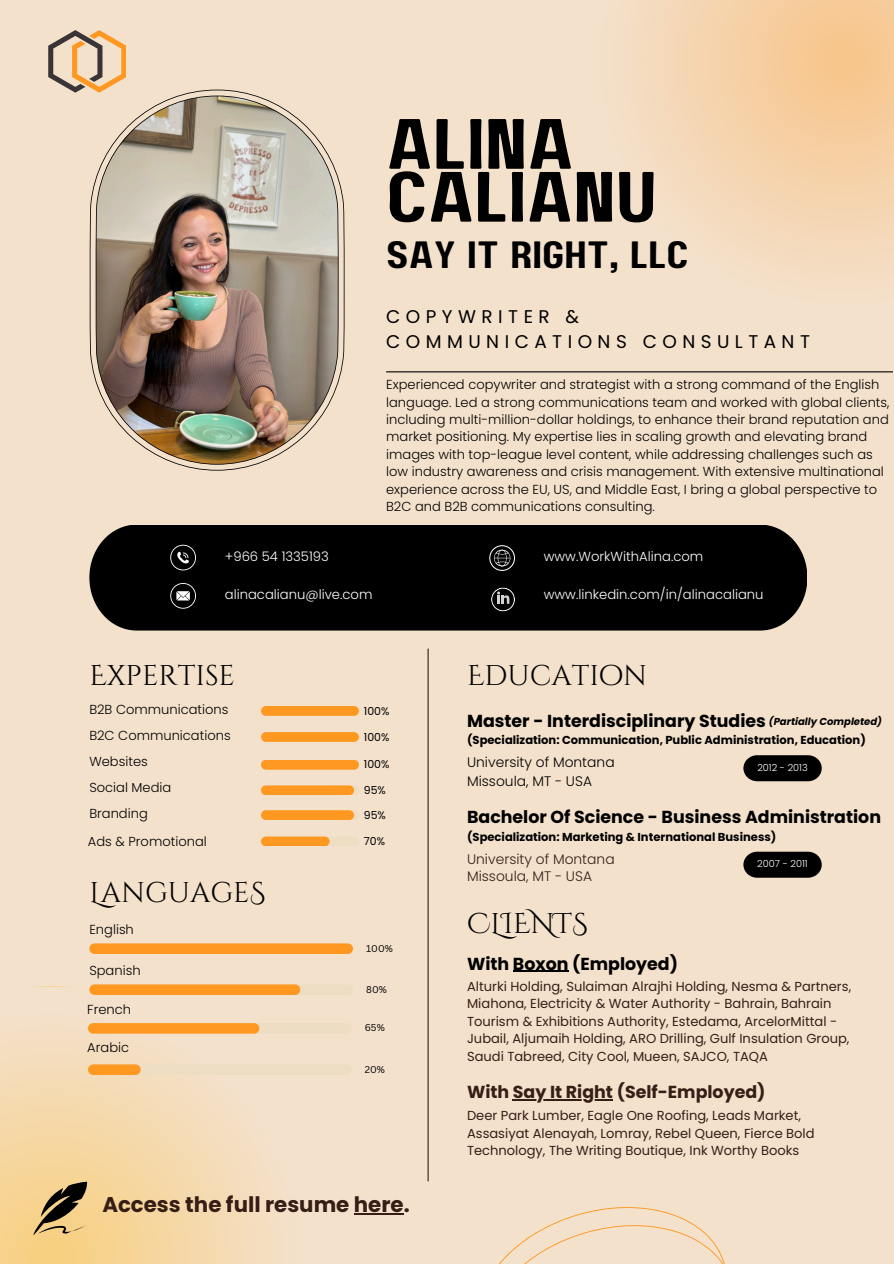
<style>
.page{position:relative;width:894px;height:1264px;background:#fff}
.page>*{position:absolute;margin:0;border:0;box-sizing:border-box;transform-origin:0 0}
.t1{font:70.95px/52.8px "Paalalabas Display Wide BETA";color:#000}
.t2{font:37.95px "Paalalabas Display Wide BETA";color:#000}
.t3{font:28.5px "Cinzel Decorative";color:#000}
.t4{font:700 21.3px "Poppins";color:#361e16}
.t5{font:18.45px/24.8px "Poppins";letter-spacing:.3em;color:#000}
.t6{font:700 17.4px "Poppins";color:#000}
.t7{font:700 17.4px "Poppins";color:#361e16}
.t8{font:300 13.8px "Poppins";color:#000}
.t9{font:300 13.8px "Poppins";color:#361e16}
.t10{font:300 13.2px "Poppins";color:#fff}
.t11{font:300 13.05px/17.4px "Poppins";color:#000}
.t12{font:13.05px/17.4px "Poppins";color:#361e16}
.t13{font:700 11.55px "Poppins";color:#000}
.t14{font:10.95px "Poppins";color:#000}
.t15{font:italic 700 10.05px "Poppins";color:#000}
.t16{font:300 9.75px "Poppins";color:#fff}
.t17{font:9.6px "Canva Sans";color:#000}
</style>
<div class="page">
<div style="left:0;top:0;width:893px;height:1263px;background:#f4e1cc"></div>
<svg style="left:633px;top:0;width:260px;height:272px"></svg>
<svg style="left:0;top:986px;width:298px;height:277px"></svg>
<img style="left:89px;top:90px;width:256px;height:380px">
<hr style="left:386px;top:371px;width:506px;height:1px;background:#000">
<div style="left:89px;top:525px;width:718px;height:105px;background:#000"></div>
<svg style="left:170px;top:544px;width:26px;height:26px"></svg>
<svg style="left:170px;top:583px;width:26px;height:25px"></svg>
<svg style="left:489px;top:545px;width:26px;height:26px"></svg>
<div style="left:261px;top:706px;width:98px;height:9px;background:#fe9820;border-radius:5px"></div>
<div style="left:89px;top:943px;width:264px;height:11px;background:#fe9820;border-radius:5px"></div>
<div style="left:89px;top:984px;width:264px;height:10px;background:#edddc3;border-radius:5px"></div>
<div style="left:89px;top:984px;width:211px;height:10px;background:#fe9820;border-radius:5px"></div>
<div style="left:261px;top:732px;width:98px;height:10px;background:#fe9820;border-radius:5px"></div>
<div style="left:261px;top:760px;width:98px;height:9px;background:#fe9820;border-radius:5px"></div>
<div style="left:261px;top:785px;width:98px;height:10px;background:#edddc3;border-radius:5px"></div>
<div style="left:261px;top:785px;width:93px;height:10px;background:#fe9820;border-radius:5px"></div>
<div style="left:261px;top:810px;width:98px;height:10px;background:#edddc3;border-radius:5px"></div>
<div style="left:261px;top:810px;width:93px;height:10px;background:#fe9820;border-radius:5px"></div>
<svg style="left:743px;top:755px;width:78px;height:26px;background:#131210"></svg>
<svg style="left:743px;top:851px;width:78px;height:26px;background:#161513"></svg>
<hr style="left:427px;top:648px;width:1px;height:533px;background:#361e16">
<svg style="left:499px;top:1207px;width:226px;height:56px"></svg>
<svg style="left:48px;top:30px;width:78px;height:63px"></svg>
<svg style="left:33px;top:1181px;width:54px;height:54px;background:#a48b5d"></svg>
<div style="left:492px;top:586px;width:20px;height:19px;background:#000;border-radius:3px"></div>
<svg style="left:491px;top:587px;width:23px;height:24px"></svg>
<hr style="left:513px;top:970px;width:55px;height:1px;background:#000">
<hr style="left:513px;top:1098px;width:100px;height:2px;background:#361e16">
<div style="left:261px;top:836px;width:98px;height:10px;background:#edddc3;border-radius:5px"></div>
<div style="left:261px;top:836px;width:68px;height:10px;background:#fe9820;border-radius:5px"></div>
<div style="left:88px;top:1023px;width:263px;height:10px;background:#edddc3;border-radius:5px"></div>
<div style="left:88px;top:1023px;width:171px;height:10px;background:#fe9820;border-radius:5px"></div>
<div style="left:88px;top:1064px;width:263px;height:10px;background:#edddc3;border-radius:5px"></div>
<div style="left:88px;top:1064px;width:53px;height:10px;background:#fe9820;border-radius:5px"></div>
<hr style="left:354px;top:1213px;width:49px;height:1px;background:#361e16">
<p class="t1" style="left:386px;top:122px;width:272px">ALINA<br>CALIANU</p>
<h1 class="t2" style="left:386px;top:239px;width:304px">SAY IT RIGHT, LLC</h1>
<h2 class="t5" style="left:386px;top:304px;width:425px">COPYWRITER &amp;<br>COMMUNICATIONS CONSULTANT</h2>
<h6 class="t11" style="left:386px;top:376px;width:504px">Experienced copywriter and strategist with a strong command of the English language. Led a strong communications team and worked with global clients, including multi-million-dollar holdings, to enhance their brand reputation and market positioning. My expertise lies in scaling growth and elevating brand images with top-league level content, while addressing challenges such as low industry awareness and crisis management. With extensive multinational experience across the EU, US, and Middle East, I bring a global perspective to B2C and B2B communications consulting.</h6>
<p class="t10" style="left:225px;top:547px;width:105px">+966 54 1335193</p>
<p class="t10" style="left:543px;top:547px;width:161px">www.WorkWithAlina.com</p>
<p class="t10" style="left:543px;top:585px;width:221px">www.linkedin.com/in/alinacalianu</p>
<p class="t10" style="left:225px;top:585px;width:149px">alinacalianu@live.com</p>
<p class="t3" style="left:89px;top:657px;width:147px">EXPERTISE</p>
<p class="t11" style="left:89px;top:701px;width:140px">B2B Communications</p>
<p class="t11" style="left:89px;top:727px;width:143px">B2C Communications</p>
<h4 class="t11" style="left:89px;top:753px;width:60px">Websites</h4>
<p class="t11" style="left:89px;top:779px;width:83px">Social Media</p>
<h4 class="t11" style="left:89px;top:805px;width:60px">Branding</h4>
<p class="t14" style="left:364px;top:703px;width:27px">100%</p>
<p class="t14" style="left:364px;top:729px;width:27px">100%</p>
<p class="t14" style="left:364px;top:757px;width:27px">100%</p>
<p class="t14" style="left:364px;top:782px;width:24px">95%</p>
<p class="t14" style="left:364px;top:807px;width:24px">95%</p>
<h3 class="t11" style="left:88px;top:832px;width:120px">Ads &amp; Promotional</h3>
<p class="t14" style="left:364px;top:833px;width:23px">70%</p>
<p class="t3" style="left:89px;top:874px;width:177px">LANGUAGES</p>
<p class="t11" style="left:89px;top:920px;width:46px">English</p>
<p class="t11" style="left:89px;top:962px;width:53px">Spanish</p>
<p class="t11" style="left:87px;top:1000px;width:45px">French</p>
<p class="t11" style="left:87px;top:1038px;width:43px">Arabic</p>
<p class="t17" style="left:366px;top:941px;width:28px">100%</p>
<p class="t17" style="left:366px;top:982px;width:22px">80%</p>
<p class="t17" style="left:365px;top:1021px;width:21px">65%</p>
<p class="t17" style="left:365px;top:1062px;width:22px">20%</p>
<p class="t4" style="left:102px;top:1189px;width:309px">Access the full resume here.</p>
<p class="t3" style="left:467px;top:657px;width:181px">EDUCATION</p>
<p class="t6" style="left:467px;top:709px;width:300px">Master - Interdisciplinary Studies</p>
<p class="t15" style="left:768px;top:714px;width:114px">(Partially Completed)</p>
<h4 class="t13" style="left:467px;top:731px;width:400px">(Specialization: Communication, Public Administration, Education)</h4>
<p class="t8" style="left:467px;top:752px;width:149px">University of Montana</p>
<p class="t8" style="left:467px;top:771px;width:126px">Missoula, MT - USA</p>
<p class="t16" style="left:757px;top:760px;width:52px">2012 - 2013</p>
<p class="t6" style="left:467px;top:805px;width:415px">Bachelor Of Science - Business Administration</p>
<p class="t13" style="left:467px;top:828px;width:311px">(Specialization: Marketing &amp; International Business)</p>
<p class="t9" style="left:467px;top:849px;width:149px">University of Montana</p>
<p class="t9" style="left:467px;top:866px;width:126px">Missoula, MT - USA</p>
<p class="t3" style="left:467px;top:905px;width:122px">CLIENTS</p>
<p class="t6" style="left:467px;top:951px;width:212px">With Boxon (Employed)</p>
<p class="t16" style="left:757px;top:856px;width:52px">2007 - 2011</p>
<p class="t12" style="left:467px;top:977px;width:385px">Alturki Holding, Sulaiman Alrajhi Holding, Nesma &amp; Partners, Miahona, Electricity &amp; Water Authority - Bahrain, Bahrain Tourism &amp; Exhibitions Authority, Estedama, ArcelorMittal - Jubail, Aljumaih Holding, ARO Drilling, Gulf Insulation Group, Saudi Tabreed, City Cool, Mueen, SAJCO, TAQA</p>
<p class="t7" style="left:467px;top:1079px;width:300px">With Say It Right (Self-Employed)</p>
<p class="t12" style="left:467px;top:1106px;width:349px">Deer Park Lumber, Eagle One Roofing, Leads Market,<br>Assasiyat Alenayah, Lomray, Rebel Queen, Fierce Bold<br>Technology, The Writing Boutique, Ink Worthy Books</p>
</div>
